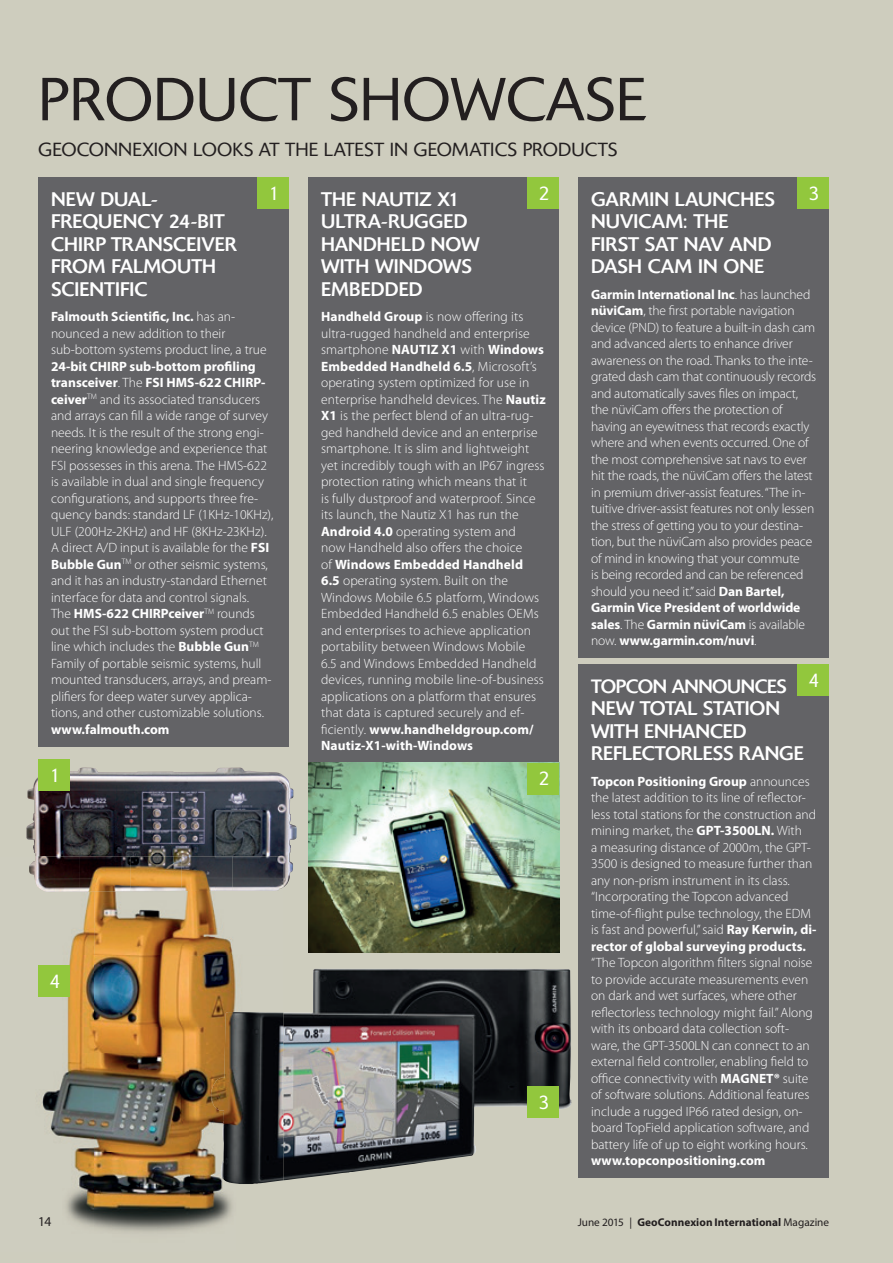
<style>
.page{position:relative;width:893px;height:1263px;background:#cecdbe}
.page>*{position:absolute;margin:0;border:0;box-sizing:border-box;transform-origin:0 0}
.t1{font:300 60px "Delta";color:#231f20}
.t2{font:19.5px/22.5px "Delta";color:#fff}
.t3{font:300 19.5px "Delta";color:#fff}
.t4{font:19.05px "Delta";letter-spacing:-.02em;color:#fff}
.t5{font:300 18.75px "Delta";letter-spacing:.005em;color:#231f20}
.t6{font:300 13.5px/16.5px "Myriad Pro";color:#fff}
.t7{font:700 13.5px "Myriad Pro";color:#fff}
.t8{font:13.5px "Myriad Pro";color:#231f20}
.t9{font:700 11.25px "Myriad Pro";letter-spacing:.005em;color:#231f20}
.s1{font-weight:700}
.s2{font-weight:400}
</style>
<div class="page">
<div style="left:308px;top:178px;width:251px;height:585px;background:#636366"></div>
<div style="left:578px;top:178px;width:251px;height:480px;background:#636366"></div>
<div style="left:527px;top:178px;width:32px;height:31px;background:#92c73d"></div>
<div style="left:797px;top:178px;width:32px;height:31px;background:#92c73d"></div>
<img style="left:26px;top:768px;width:271px;height:119px">
<div style="left:38px;top:178px;width:251px;height:569px;background:#636366"></div>
<div style="left:578px;top:664px;width:251px;height:514px;background:#636366"></div>
<img style="left:283px;top:969px;width:265px;height:211px">
<div style="left:527px;top:1086px;width:32px;height:32px;background:#92c73d"></div>
<div style="left:797px;top:664px;width:32px;height:32px;background:#92c73d"></div>
<div style="left:38px;top:759px;width:32px;height:32px;background:#92c73d"></div>
<div style="left:257px;top:178px;width:32px;height:31px;background:#92c73d"></div>
<img style="left:308px;top:763px;width:251px;height:189px">
<div style="left:527px;top:763px;width:32px;height:31px;background:#92c73d"></div>
<img style="left:26px;top:856px;width:68px;height:371px">
<img style="left:94px;top:892px;width:95px;height:340px">
<img style="left:189px;top:892px;width:47px;height:162px">
<img style="left:189px;top:1054px;width:43px;height:176px">
<img style="left:29px;top:856px;width:254px;height:36px">
<img style="left:211px;top:1012px;width:72px;height:172px">
<div style="left:38px;top:965px;width:32px;height:32px;background:#92c73d"></div>
<h1 class="t1" style="left:38px;top:65px;width:609px">PRODUCT SHOWCASE</h1>
<h3 class="t5" style="left:38px;top:139px;width:581px">GEOCONNEXION LOOKS AT THE LATEST IN GEOMATICS PRODUCTS</h3>
<h2 class="t2" style="left:321px;top:188px;width:160px">THE NAUTIZ X1<br>ULTRA-RUGGED<br>HANDHELD NOW<br>WITH WINDOWS<br>EMBEDDED</h2>
<p class="t6" style="left:321px;top:309px;width:226px"><span class="s1">Handheld Group</span> is now offering its ultra-rugged handheld and enterprise smartphone <span class="s1">NAUTIZ X1</span> with <span class="s1">Windows Embedded Handheld 6.5</span>, Microsoft’s operating system optimized for use in enterprise handheld devices. The <span class="s1">Nautiz X1</span> is the perfect blend of an ultra-rug&shy;ged handheld device and an enterprise smartphone. It is slim and lightweight yet incredibly tough with an IP67 ingress protection rating which means that it<br>is fully dustproof and waterproof. Since its launch, the Nautiz X1 has run the <span class="s1">Android 4.0</span> operating system and<br>now Handheld also offers the choice<br>of <span class="s1">Windows Embedded Handheld<br>6.5</span> operating system. Built on the Windows Mobile 6.5 platform, Windows Embedded Handheld 6.5 enables OEMs and enterprises to achieve application portability between Windows Mobile<br>6.5 and Windows Embedded Handheld devices, running mobile line-of-business applications on a platform that ensures that data is captured securely and ef&shy;ficiently. <span class="s1">www.handheldgroup.com/ Nautiz-X1-with-Windows</span></p>
<h2 class="t3" style="left:269px;top:182px;width:12px">1</h2>
<h2 class="t2" style="left:51px;top:188px;width:108px">NEW DUAL-</h2>
<h2 class="t3" style="left:539px;top:182px;width:12px">2</h2>
<h2 class="t3" style="left:809px;top:182px;width:12px">3</h2>
<h2 class="t2" style="left:51px;top:210px;width:188px">FREQUENCY 24-BIT<br>CHIRP TRANSCEIVER<br>FROM FALMOUTH<br>SCIENTIFIC</h2>
<p class="t6" style="left:51px;top:309px;width:217px"><span class="s1">Falmouth Scientific, Inc.</span> has an&shy;nounced a new addition to their sub-bottom systems product line, a true</p>
<p class="t6" style="left:51px;top:358px;width:224px"><span class="s1">24-bit CHIRP sub-bottom profiling transceiver</span>. The <span class="s1">FSI HMS-622 CHIRP&shy;ceiver</span><sup>TM</sup> and its associated transducers and arrays can fill a wide range of survey needs. It is the result of the strong engi&shy;neering knowledge and experience that FSI possesses in this arena. The HMS-622 is available in dual and single frequency configurations, and supports three fre&shy;quency bands: standard LF (1KHz-10KHz), ULF (200Hz-2KHz) and HF (8KHz-23KHz).<br>A direct A/D input is available for the <span class="s1">FSI Bubble Gun</span><sup>TM</sup> or other seismic systems, and it has an industry-standard Ethernet interface for data and control signals.<br>The <span class="s1">HMS-622 CHIRPceiver</span><sup>TM</sup> rounds out the FSI sub-bottom system product line which includes the <span class="s1">Bubble Gun</span><sup>TM </sup>Family of portable seismic systems, hull mounted transducers, arrays, and pream&shy;plifiers for deep water survey applica&shy;tions, and other customizable solutions.</p>
<p class="t7" style="left:51px;top:722px;width:120px">www.falmouth.com</p>
<h2 class="t2" style="left:591px;top:188px;width:186px">GARMIN LAUNCHES<br>NUVICAM: THE<br>FIRST SAT NAV AND<br>DASH CAM IN ONE</h2>
<p class="t6" style="left:591px;top:286px;width:227px"><span class="s1">Garmin International Inc</span>. has launched <span class="s1">nüviCam</span>, the first portable navigation device (PND) to feature a built-in dash cam and advanced alerts to enhance driver awareness on the road. Thanks to the inte&shy;grated dash cam that continuously records and automatically saves files on impact, the nüviCam offers the protection of having an eyewitness that records exactly where and when events occurred. One of the most comprehensive sat navs to ever hit the roads, the nüviCam offers the latest in premium driver-assist features. “The in&shy;tuitive driver-assist features not only lessen the stress of getting you to your destina&shy;tion, but the nüviCam also provides peace of mind in knowing that your commute<br>is being recorded and can be referenced should you need it.” said <span class="s1">Dan Bartel, Garmin Vice President of worldwide sales</span>. The <span class="s1">Garmin nüviCam</span> is available now. <span class="s1">www.garmin.com/nuvi</span>.</p>
<h2 class="t3" style="left:809px;top:669px;width:12px">4</h2>
<h3 class="t4" style="left:591px;top:675px;width:197px">TOPCON ANNOUNCES</h3>
<h2 class="t2" style="left:591px;top:697px;width:214px">NEW TOTAL STATION<br>WITH ENHANCED<br>REFLECTORLESS RANGE</h2>
<p class="t6" style="left:591px;top:773px;width:227px"><span class="s1">Topcon Positioning Group</span> announces the latest addition to its line of reflector&shy;less total stations for the construction and mining market, the <span class="s1">GPT-3500LN.</span> With<br>a measuring distance of 2000m, the GPT-3500 is designed to measure further than any non-prism instrument in its class. “Incorporating the Topcon advanced time-of-flight pulse technology, the EDM is fast and powerful,” said <span class="s1">Ray Kerwin, di&shy;rector of global surveying products.</span></p>
<p class="t6" style="left:591px;top:954px;width:223px">“The Topcon algorithm filters signal noise to provide accurate measurements even on dark and wet surfaces, where other reflectorless technology might fail.” Along with its onboard data collection soft&shy;ware, the GPT-3500LN can connect to an external field controller, enabling field to office connectivity with <span class="s1">MAGNET®</span> suite of software solutions. Additional features include a rugged IP66 rated design, on&shy;board TopField application software, and battery life of up to eight working hours.</p>
<p class="t7" style="left:591px;top:1153px;width:176px">www.topconpositioning.com</p>
<h2 class="t3" style="left:50px;top:764px;width:12px">1</h2>
<h2 class="t3" style="left:539px;top:767px;width:12px">2</h2>
<h2 class="t3" style="left:50px;top:970px;width:12px">4</h2>
<h2 class="t3" style="left:539px;top:1091px;width:12px">3</h2>
<p class="t8" style="left:38px;top:1214px;width:15px">14</p>
<p class="t9" style="left:578px;top:1216px;width:253px"><span class="s2">June 2015 |</span> GeoConnexion International <span class="s2">Magazine</span></p>
</div>
